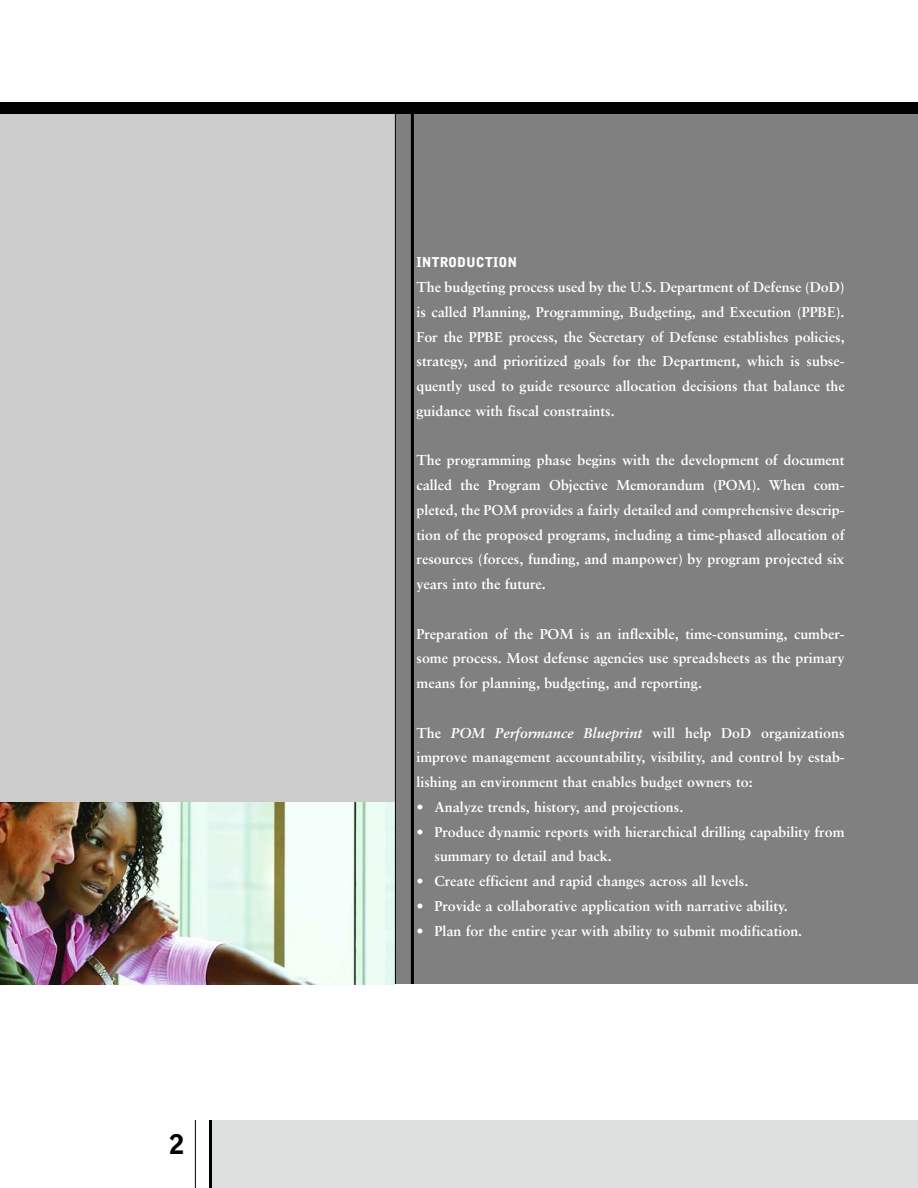
<style>
.page{position:relative;width:918px;height:1188px;background:#fff}
.page>*{position:absolute;margin:0;border:0;box-sizing:border-box;transform-origin:0 0}
.t1{font:900 27px "Bell Gothic";color:#000}
.t2{font:700 14.25px/24.8px "Sabon";color:#fff;text-align:justify}
.t3{font:900 13.5px "Bell Gothic";color:#fff}
.s1{font-style:italic}
</style>
<div class="page">
<div style="left:211px;top:108px;width:707px;height:1080px;background:#dbe0de"></div>
<hr style="left:209px;top:1120px;width:3px;height:68px;background:#000">
<hr style="left:195px;top:1120px;width:1px;height:68px;background:#000">
<div style="left:21px;top:0;width:897px;height:1120px;background:#fff"></div>
<div style="left:0;top:108px;width:906px;height:876px;background:#ccc"></div>
<img style="left:0;top:802px;width:395px;height:182px">
<div style="left:396px;top:108px;width:522px;height:876px;background:#808080"></div>
<div style="left:0;top:102px;width:918px;height:12px;background:#000"></div>
<hr style="left:411px;top:108px;width:3px;height:876px;background:#000">
<hr style="left:395px;top:108px;width:1px;height:876px;background:#000">
<h1 class="t1" style="left:169px;top:1134px;width:17px">2</h1>
<p class="t3" style="left:416px;top:257px;width:102px">INTRODUCTION</p>
<p class="t2" style="left:416px;top:276px;width:430px">The budgeting process used by the U.S. Department of Defense (DoD) is called Planning, Programming, Budgeting, and Execution (PPBE).<br>For the PPBE process, the Secretary of Defense establishes policies, strategy, and prioritized goals for the Department, which is subse&shy;quently used to guide resource allocation decisions that balance the guidance with fiscal constraints.</p>
<p class="t2" style="left:416px;top:449px;width:430px">The programming phase begins with the development of document called the Program Objective Memorandum (POM). When com&shy;pleted, the POM provides a fairly detailed and comprehensive descrip&shy;tion of the proposed programs, including a time-phased allocation of resources (forces, funding, and manpower) by program projected six years into the future.</p>
<p class="t2" style="left:416px;top:622px;width:430px">Preparation of the POM is an inflexible, time-consuming, cumber&shy;some process. Most defense agencies use spreadsheets as the primary means for planning, budgeting, and reporting.</p>
<p class="t2" style="left:416px;top:721px;width:430px">The <span class="s1">POM Performance Blueprint</span> will help DoD organizations improve management accountability, visibility, and control by estab&shy;lishing an environment that enables budget owners to:</p>
<p class="t2" style="left:416px;top:796px;width:268px">• Analyze trends, history, and projections.</p>
<p class="t2" style="left:434px;top:820px;width:412px;text-indent:-18px">• Produce dynamic reports with hierarchical drilling capability from summary to detail and back.</p>
<p class="t2" style="left:416px;top:870px;width:333px">• Create efficient and rapid changes across all levels.</p>
<p class="t2" style="left:416px;top:895px;width:373px">• Provide a collaborative application with narrative ability.</p>
<p class="t2" style="left:416px;top:919px;width:387px">• Plan for the entire year with ability to submit modification.</p>
</div>
